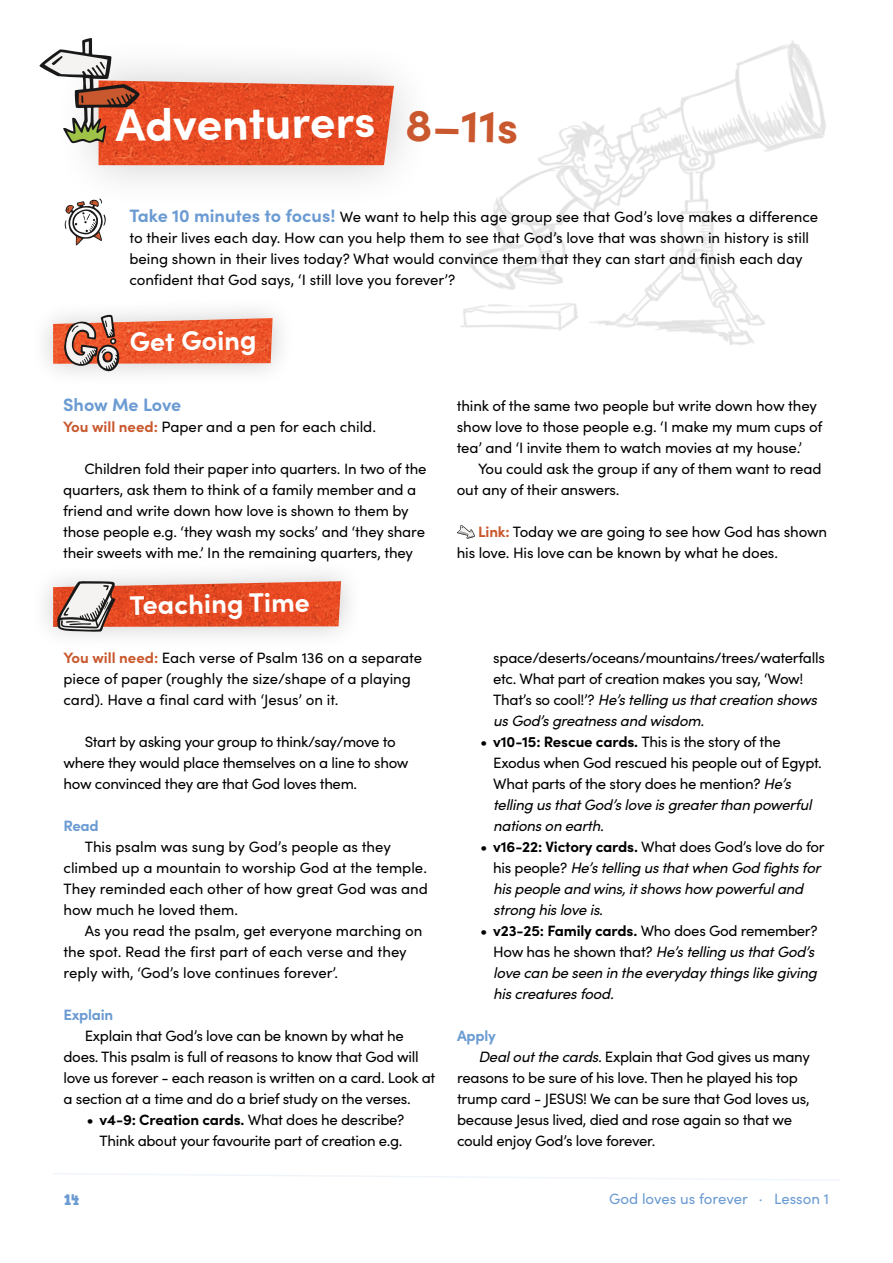
<style>
.page{position:relative;width:893px;height:1263px;background:#fff}
.page>*{position:absolute;margin:0;border:0;box-sizing:border-box;transform-origin:0 0}
.t1{font:700 45.75px "Sofia Pro";color:#fff}
.t2{font:700 45.75px "Sofia Pro";color:#c9582e}
.t3{font:700 27px "Sofia Pro";color:#fff}
.t4{font:700 18px "Sofia Pro";letter-spacing:-.005em;color:#6b9bd3}
.t5{font:15px/21px "Sofia Pro";letter-spacing:-.01em;color:#000}
.t6{font:italic 15px/21px "Sofia Pro";letter-spacing:-.02em;color:#000}
.t7{font:15px "Sofia Pro";color:#6b9bd3}
.t8{font:700 15px "Sofia Pro";letter-spacing:-.02em;color:#6b9bd3}
.t9{font:15px "HVD Comic Serif Pro";color:#6b9bd3}
.s1{font-weight:700;font-size:18px;color:#6b9bd3}
.s2{font-weight:700;color:#c9582e}
.s3{font-weight:700}
.s4{font-style:italic}
.s5{font-weight:700;font-style:normal}
.s6{font-style:normal}
</style>
<div class="page">
<svg style="left:53px;top:1173px;width:787px;height:8px"></svg>
<img style="left:460px;top:40px;width:366px;height:305px">
<div style="left:53px;top:36px;width:383px;height:174px;background:#000;opacity:.2"></div>
<img style="left:99px;top:80px;width:295px;height:85px">
<svg style="left:39px;top:38px;width:101px;height:106px"></svg>
<svg style="left:65px;top:199px;width:41px;height:47px"></svg>
<svg style="left:457px;top:525px;width:18px;height:14px"></svg>
<div style="left:30px;top:295px;width:266px;height:93px;background:#000;opacity:.2"></div>
<img style="left:53px;top:318px;width:220px;height:46px">
<svg style="left:64px;top:314px;width:56px;height:59px"></svg>
<div style="left:30px;top:558px;width:334px;height:93px;background:#000;opacity:.2"></div>
<img style="left:53px;top:581px;width:288px;height:46px">
<svg style="left:57px;top:581px;width:59px;height:51px"></svg>
<h1 class="t1" style="left:115px;top:90px;width:261px;rotate:-1deg">Adventurers</h1>
<h1 class="t2" style="left:406px;top:90px;width:114px;rotate:1deg">8–11s</h1>
<p class="t5" style="left:129px;top:205px;width:690px"><span class="s1">Take 10 minutes to focus!</span> We want to help this age group see that God’s love makes a difference to their lives each day. How can you help them to see that God’s love that was shown in history is still being shown in their lives today? What would convince them that they can start and finish each day confident that God says, ‘I still love you forever’?</p>
<h2 class="t3" style="left:129px;top:321px;width:128px;rotate:-1deg">Get Going</h2>
<p class="t4" style="left:63px;top:391px;width:120px">Show Me Love</p>
<p class="t5" style="left:63px;top:415px;width:314px"><span class="s2">You will need:</span> Paper and a pen for each child.</p>
<p class="t5" style="left:63px;top:457px;width:365px;text-indent:21px">Children fold their paper into quarters. In two of the quarters, ask them to think of a family member and a friend and write down how love is shown to them by those people e.g. ‘they wash my socks’ and ‘they share their sweets with me.’ In the remaining quarters, they</p>
<h2 class="t3" style="left:129px;top:584px;width:182px;rotate:-1deg">Teaching Time</h2>
<p class="t5" style="left:63px;top:646px;width:360px"><span class="s2">You will need:</span> Each verse of Psalm 136 on a separate piece of paper (roughly the size/shape of a playing card). Have a final card with ‘Jesus’ on it.</p>
<p class="t5" style="left:63px;top:730px;width:347px;text-indent:21px">Start by asking your group to think/say/move to where they would place themselves on a line to show how convinced they are that God loves them.</p>
<p class="t8" style="left:63px;top:814px;width:37px">Read</p>
<p class="t5" style="left:63px;top:835px;width:366px;text-indent:21px">This psalm was sung by God’s people as they climbed up a mountain to worship God at the temple.<br>They reminded each other of how great God was and how much he loved them.</p>
<p class="t5" style="left:63px;top:919px;width:360px;text-indent:21px">As you read the psalm, get everyone marching on the spot. Read the first part of each verse and they reply with, ‘God’s love continues forever’.</p>
<p class="t8" style="left:63px;top:1003px;width:51px">Explain</p>
<p class="t5" style="left:63px;top:1024px;width:373px;text-indent:21px">Explain that God’s love can be known by what he does. This psalm is full of reasons to know that God will love us forever - each reason is written on a card. Look at a section at a time and do a brief study on the verses.</p>
<p class="t5" style="left:87px;top:1108px;width:319px;text-align:right"><span class="s3">• v4-9: Creation cards.</span> What does he describe?<br>Think about your favourite part of creation e.g.</p>
<p class="t5" style="left:457px;top:394px;width:367px">think of the same two people but write down how they show love to those people e.g. ‘I make my mum cups of tea’ and ‘I invite them to watch movies at my house.’</p>
<p class="t5" style="left:457px;top:457px;width:366px;text-indent:21px">You could ask the group if any of them want to read out any of their answers.</p>
<p class="t5" style="left:457px;top:520px;width:372px;text-indent:21px"><span class="s2">Link:</span> Today we are going to see how God has shown his love. His love can be known by what he does.</p>
<p class="t5" style="left:493px;top:646px;width:333px">space/deserts/oceans/mountains/trees/waterfalls etc. What part of creation makes you say, ‘Wow!<br>That’s so cool!’? <span class="s4">He’s telling us that creation shows us God’s greatness and wisdom.</span></p>
<p class="t5" style="left:493px;top:730px;width:330px;text-indent:-13px"><span class="s3">• v10-15: Rescue cards.</span> This is the story of the Exodus when God rescued his people out of Egypt.<br>What parts of the story does he mention? <span class="s4">He’s telling us that God’s love is greater than powerful nations on earth.</span></p>
<p class="t6" style="left:493px;top:835px;width:333px;text-indent:-13px"><span class="s5">• v16-22: Victory cards.</span> <span class="s6">What does God’s love do for his people?</span> He’s telling us that when God fights for his people and wins, it shows how powerful and strong his love is.</p>
<p class="t6" style="left:493px;top:919px;width:326px;text-indent:-13px"><span class="s5">• v23-25: Family cards.</span> <span class="s6">Who does God remember?<br>How has he shown that?</span> He’s telling us that God’s love can be seen in the everyday things like giving his creatures food.</p>
<p class="t8" style="left:457px;top:1024px;width:40px">Apply</p>
<p class="t5" style="left:478px;top:1045px;width:333px"><span class="s4">Deal out the cards.</span> Explain that God gives us many</p>
<p class="t5" style="left:457px;top:1066px;width:342px">reasons to be sure of his love. Then he played his top</p>
<p class="t5" style="left:457px;top:1087px;width:354px">trump card - JESUS! We can be sure that God loves us,</p>
<p class="t5" style="left:457px;top:1108px;width:336px">because Jesus lived, died and rose again so that we</p>
<p class="t5" style="left:457px;top:1129px;width:200px">could enjoy God’s love forever.</p>
<p class="t9" style="left:64px;top:1189px;width:17px">14</p>
<p class="t7" style="left:609px;top:1188px;width:222px">God loves us forever · Lesson 1</p>
</div>
